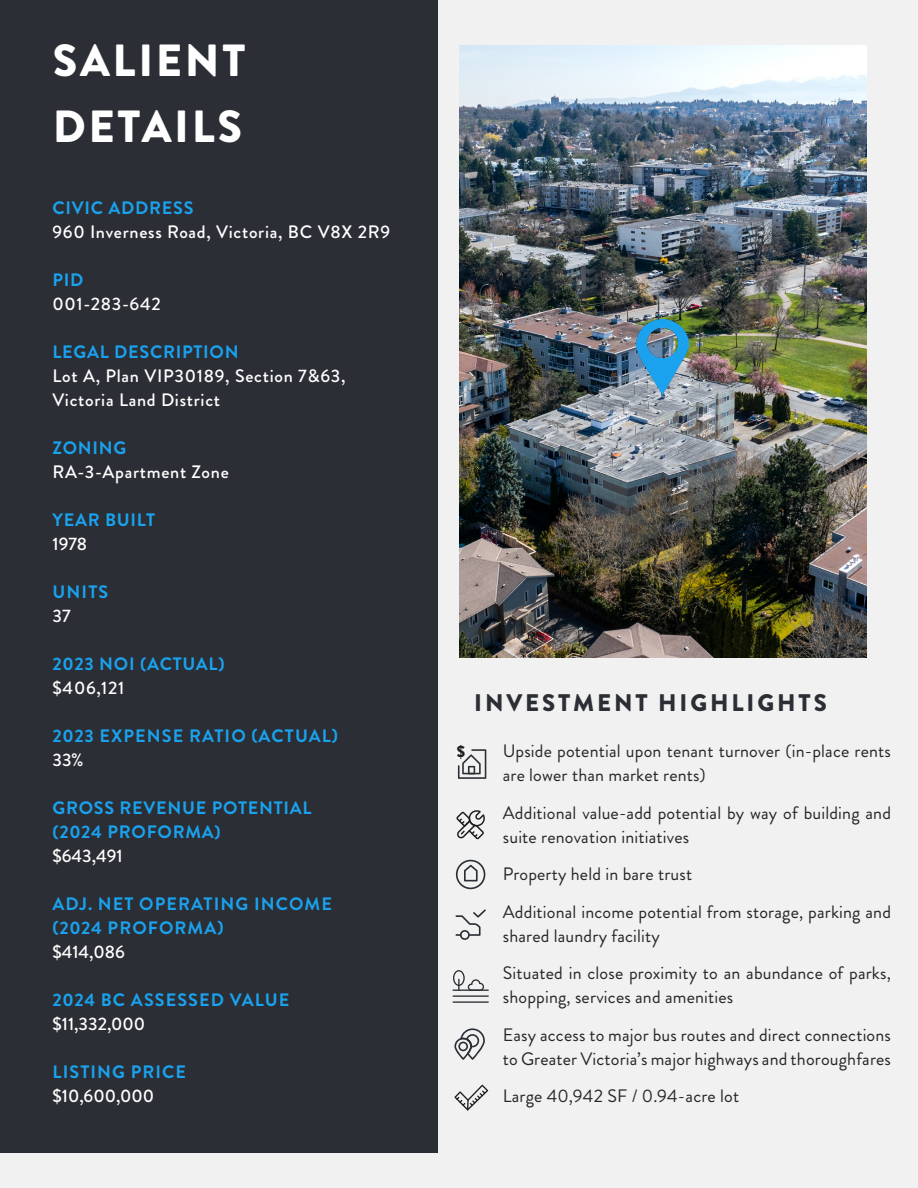
<style>
.page{position:relative;width:918px;height:1188px;background:#f0f0f0}
.page>*{position:absolute;margin:0;border:0;box-sizing:border-box;transform-origin:0 0}
.Header_-_Align_Center{font:900 45px "Brandon Grotesque";letter-spacing:.06em;color:#fff}
.Header_-_Align_Center-2{font:900 24px "Brandon Grotesque";letter-spacing:.12em;color:#2b2e34}
.Subtitle_1{font:18px/24px "Brandon Grotesque";letter-spacing:.01em;color:#262626}
.t1{font:500 18px/24px "Brandon Grotesque";letter-spacing:.04em;color:#fff}
.t2{font:700 18px "Brandon Grotesque";letter-spacing:.04em;color:#1aa2ee}
.t3{font:700 18px "Brandon Grotesque";letter-spacing:.06em;color:#1aa2ee}
.t4{font:900 15.9px "Brandon Grotesque";color:#231f20}
</style>
<div class="page">
<div style="left:0;top:0;width:437px;height:1152px;background:#2b2e34"></div>
<img style="left:459px;top:45px;width:407px;height:613px">
<svg style="left:454px;top:1028px;width:31px;height:32px"></svg>
<svg style="left:454px;top:1085px;width:34px;height:25px"></svg>
<hr style="left:453px;top:990px;width:36px;height:1px;background:#2a2f35">
<hr style="left:453px;top:995px;width:36px;height:2px;background:#2a2f35">
<hr style="left:453px;top:1001px;width:36px;height:2px;background:#2a2f35">
<svg style="left:453px;top:970px;width:31px;height:21px"></svg>
<svg style="left:457px;top:749px;width:29px;height:30px"></svg>
<div style="left:455px;top:749px;width:11px;height:10px;background:#f4f5f7"></div>
<svg style="left:456px;top:810px;width:29px;height:29px"></svg>
<svg style="left:456px;top:860px;width:29px;height:29px"></svg>
<svg style="left:456px;top:909px;width:30px;height:31px"></svg>
<img style="left:637px;top:319px;width:51px;height:76px">
<p class="Header_-_Align_Center" style="left:53px;top:29px;width:194px">SALIENT</p>
<p class="Header_-_Align_Center" style="left:53px;top:95px;width:191px">DETAILS</p>
<p class="t2" style="left:52px;top:196px;width:143px">CIVIC ADDRESS</p>
<p class="t1" style="left:52px;top:221px;width:339px">960 Inverness Road, Victoria, BC V8X 2R9</p>
<p class="t2" style="left:52px;top:268px;width:33px">PID</p>
<p class="t1" style="left:52px;top:293px;width:110px">001-283-642</p>
<p class="t2" style="left:52px;top:340px;width:188px">LEGAL DESCRIPTION</p>
<p class="t1" style="left:52px;top:365px;width:295px">Lot A, Plan VIP30189, Section 7&amp;63,<br>Victoria Land District</p>
<p class="t2" style="left:52px;top:436px;width:75px">ZONING</p>
<p class="t1" style="left:52px;top:461px;width:178px">RA-3-Apartment Zone</p>
<p class="t2" style="left:52px;top:508px;width:104px">YEAR BUILT</p>
<p class="t1" style="left:52px;top:533px;width:36px">1978</p>
<p class="t2" style="left:53px;top:580px;width:57px">UNITS</p>
<p class="t1" style="left:52px;top:605px;width:20px">37</p>
<p class="t2" style="left:52px;top:652px;width:174px">2023 NOI (ACTUAL)</p>
<p class="t1" style="left:52px;top:677px;width:73px">$406,121</p>
<p class="t3" style="left:52px;top:724px;width:287px">2023 EXPENSE RATIO (ACTUAL)</p>
<p class="t1" style="left:52px;top:749px;width:33px">33%</p>
<p class="t2" style="left:52px;top:796px;width:261px">GROSS REVENUE POTENTIAL</p>
<p class="t2" style="left:52px;top:820px;width:170px">(2024 PROFORMA)</p>
<p class="t1" style="left:52px;top:845px;width:72px">$643,491</p>
<p class="t3" style="left:53px;top:892px;width:281px">ADJ. NET OPERATING INCOME</p>
<p class="t3" style="left:52px;top:916px;width:173px">(2024 PROFORMA)</p>
<p class="t1" style="left:52px;top:941px;width:74px">$414,086</p>
<p class="t3" style="left:52px;top:988px;width:238px">2024 BC ASSESSED VALUE</p>
<p class="t1" style="left:52px;top:1013px;width:94px">$11,332,000</p>
<p class="t3" style="left:53px;top:1060px;width:135px">LISTING PRICE</p>
<p class="t1" style="left:52px;top:1085px;width:103px">$10,600,000</p>
<p class="t4" style="left:457px;top:741px;width:10px">$</p>
<p class="Header_-_Align_Center-2" style="left:474px;top:686px;width:354px">INVESTMENT HIGHLIGHTS</p>
<p class="Subtitle_1" style="left:503px;top:740px;width:390px">Upside potential upon tenant turnover (in-place rents are lower than market rents)</p>
<p class="Subtitle_1" style="left:503px;top:801px;width:390px">Additional value-add potential by way of building and suite renovation initiatives</p>
<p class="Subtitle_1" style="left:503px;top:863px;width:191px">Property held in bare trust</p>
<p class="Subtitle_1" style="left:503px;top:900px;width:390px">Additional income potential from storage, parking and shared laundry facility</p>
<p class="Subtitle_1" style="left:503px;top:962px;width:390px">Situated in close proximity to an abundance of parks, shopping, services and amenities</p>
<p class="Subtitle_1" style="left:503px;top:1023px;width:390px">Easy access to major bus routes and direct connections to Greater Victoria’s major highways and thoroughfares</p>
<p class="Subtitle_1" style="left:503px;top:1085px;width:238px">Large 40,942 SF / 0.94-acre lot</p>
</div>
